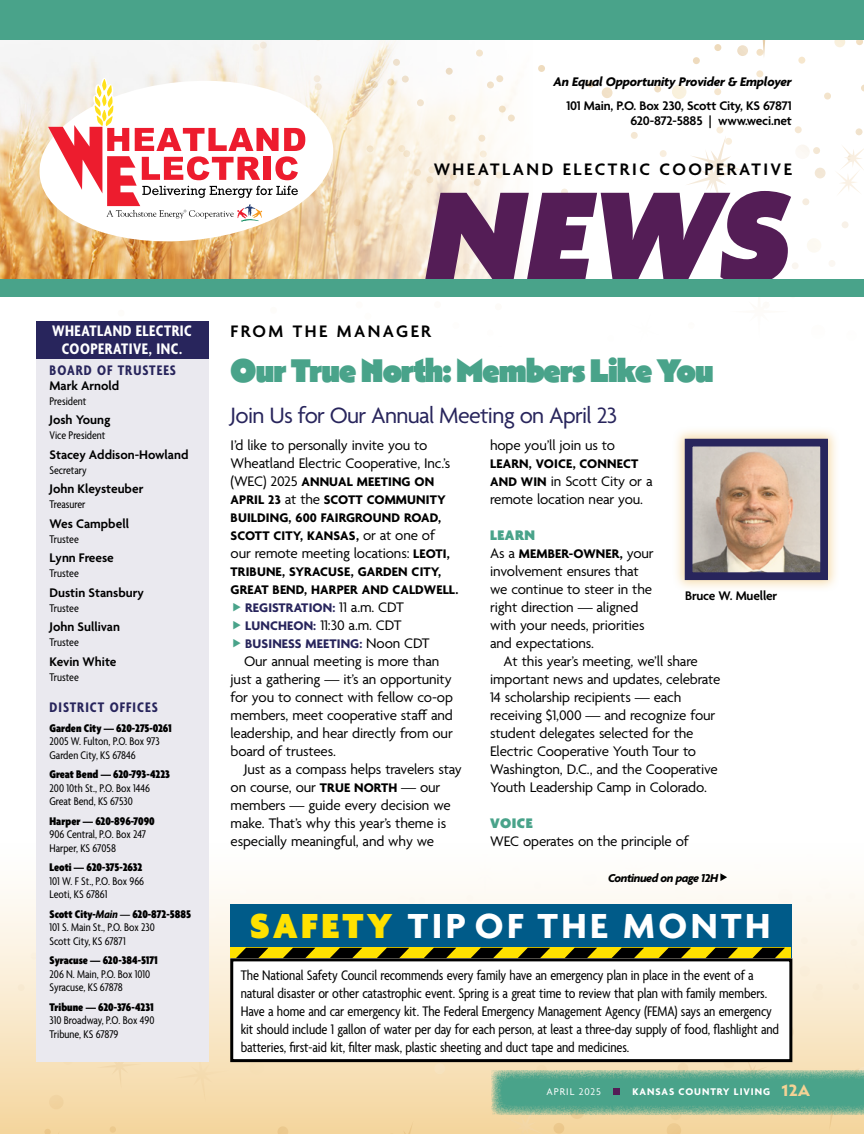
<style>
.page{position:relative;width:864px;height:1134px;background:#fff}
.page>*{position:absolute;margin:0;border:0;box-sizing:border-box;transform-origin:0 0}
.t1{font:italic 900 141.15px "Agenda";color:#541d56}
.t2{font:700 37.65px "Agenda";letter-spacing:.09em;color:#fff}
.t3{font:900 33px "Mendl Sans Dusk";letter-spacing:-.025em;color:#49a38a}
.t4{font:24px "Agenda";letter-spacing:-.03em;color:#28255c}
.t5{font:600 18px "Agenda";letter-spacing:.14em;color:#000}
.t6{font:700 condensed 16.5px/18px "Agenda";letter-spacing:.03em;color:#fff;text-align:center}
.t7{font:15px/18px "Agenda";letter-spacing:-.01em;color:#000}
.t8{font:condensed 15px/18px "Agenda";letter-spacing:-.005em;color:#000}
.t9{font:700 condensed 15px "Agenda";letter-spacing:.07em;color:#28255c}
.t10{font:900 15px "Agenda";letter-spacing:.03em;color:#49a38a}
.t11{font:700 13.5px/18px "Agenda";letter-spacing:.01em;color:#000}
.t12{font:600 13.5px/15px "Agenda";color:#000;text-align:right}
.t13{font:700 13.5px "Agenda";letter-spacing:.01em;color:#28255c}
.t14{font:italic 700 13.5px "Agenda";letter-spacing:-.015em;color:#000}
.t15{font:italic 700 12.3px "Agenda";letter-spacing:-.035em;color:#000}
.t16{font:condensed 12px/13.5px "Agenda";color:#000}
.t17{font:900 condensed 12px "Agenda";color:#000}
.t18{font:700 10.5px "Agenda";letter-spacing:.09em;color:#fff}
.t19{font:10.5px "Agenda";letter-spacing:.09em;color:#fff}
.s1{font-weight:900}
.s2{font-weight:700;font-style:italic}
.s3{font-weight:400;font-size:15px}
.s4{font-weight:700;font-size:13.5px}
.s5{font-weight:400;font-size:15px;color:#000}
.s6{font-weight:700;font-size:13.5px;color:#28255c}
.s7{font-weight:900;color:#ffe100}
.s8{font-family:"Mendl Sans Dusk";font-size:16.5px;color:#f4d295}
</style>
<div class="page">
<svg style="left:693px;top:40px;width:170px;height:19px"></svg>
<svg style="left:208px;top:149px;width:654px;height:209px"></svg>
<svg style="left:0;top:839px;width:864px;height:295px"></svg>
<img style="left:0;top:49px;width:532px;height:230px">
<svg style="left:720px;top:873px;width:7px;height:8px"></svg>
<div style="left:36px;top:324px;width:172px;height:738px;background:#eae9ef"></div>
<div style="left:36px;top:321px;width:172px;height:37px;background:#28255c"></div>
<div style="left:0;top:279px;width:864px;height:18px;background:#49a38a"></div>
<svg style="left:37px;top:222px;width:300px;height:26px"></svg>
<svg style="left:0;top:40px;width:409px;height:182px"></svg>
<div style="left:230px;top:904px;width:562px;height:54px;background:#005b89"></div>
<div style="left:230px;top:948px;width:561px;height:10px;background:#ffe100"></div>
<svg style="left:236px;top:948px;width:32px;height:10px"></svg>
<svg style="left:283px;top:948px;width:32px;height:10px"></svg>
<svg style="left:330px;top:948px;width:32px;height:10px"></svg>
<svg style="left:377px;top:948px;width:32px;height:10px"></svg>
<svg style="left:424px;top:948px;width:32px;height:10px"></svg>
<svg style="left:471px;top:948px;width:32px;height:10px"></svg>
<svg style="left:518px;top:948px;width:32px;height:10px"></svg>
<svg style="left:565px;top:948px;width:32px;height:10px"></svg>
<svg style="left:612px;top:948px;width:32px;height:10px"></svg>
<svg style="left:658px;top:948px;width:33px;height:10px"></svg>
<svg style="left:705px;top:948px;width:33px;height:10px"></svg>
<svg style="left:752px;top:948px;width:33px;height:10px"></svg>
<div style="left:232px;top:960px;width:559px;height:101px;background:#fff"></div>
<div style="left:230px;top:958px;width:562px;height:104px;border:3px solid #000"></div>
<div style="left:671px;top:426px;width:170px;height:167px;background:#f4d295;opacity:.75"></div>
<svg style="left:681px;top:435px;width:151px;height:149px;background:#b19e97"></svg>
<div style="left:0;top:0;width:864px;height:40px;background:#49a38a"></div>
<svg style="left:492px;top:1070px;width:372px;height:45px;background:#60aa8e"></svg>
<div style="left:613px;top:1088px;width:7px;height:7px;background:#541d56"></div>
<p class="t6" style="left:52px;top:323px;width:141px">WHEATLAND ELECTRIC<br>COOPERATIVE, INC.</p>
<p class="t9" style="left:50px;top:362px;width:128px">BOARD OF TRUSTEES</p>
<p class="t12" style="left:50px;top:379px;width:71px">Mark Arnold</p>
<p class="t16" style="left:50px;top:395px;width:38px">President</p>
<p class="t12" style="left:50px;top:413px;width:62px">Josh Young</p>
<p class="t16" style="left:50px;top:429px;width:57px">Vice President</p>
<p class="t12" style="left:50px;top:448px;width:140px">Stacey Addison-Howland</p>
<p class="t16" style="left:50px;top:464px;width:39px">Secretary</p>
<p class="t12" style="left:50px;top:482px;width:95px">John Kleysteuber</p>
<p class="t16" style="left:50px;top:498px;width:38px">Treasurer</p>
<p class="t12" style="left:50px;top:517px;width:81px">Wes Campbell</p>
<p class="t16" style="left:50px;top:533px;width:31px">Trustee</p>
<p class="t12" style="left:50px;top:551px;width:66px">Lynn Freese</p>
<p class="t16" style="left:50px;top:567px;width:31px">Trustee</p>
<p class="t12" style="left:50px;top:586px;width:96px">Dustin Stansbury</p>
<p class="t16" style="left:50px;top:602px;width:31px">Trustee</p>
<p class="t12" style="left:50px;top:620px;width:72px">John Sullivan</p>
<p class="t16" style="left:50px;top:636px;width:31px">Trustee</p>
<p class="t12" style="left:50px;top:655px;width:69px">Kevin White</p>
<p class="t16" style="left:50px;top:671px;width:31px">Trustee</p>
<p class="t9" style="left:50px;top:699px;width:110px">DISTRICT OFFICES</p>
<p class="t17" style="left:50px;top:722px;width:124px">Garden City — 620-275-0261</p>
<p class="t16" style="left:50px;top:735px;width:112px">2005 W. Fulton, P.O. Box 973<br>Garden City, KS 67846</p>
<p class="t17" style="left:50px;top:768px;width:122px">Great Bend — 620-793-4223</p>
<p class="t16" style="left:50px;top:782px;width:102px">200 10th St., P.O. Box 1446<br>Great Bend, KS 67530</p>
<p class="t17" style="left:50px;top:815px;width:107px">Harper — 620-896-7090</p>
<p class="t16" style="left:50px;top:828px;width:98px">906 Central, P.O. Box 247<br>Harper, KS 67058</p>
<p class="t17" style="left:50px;top:861px;width:94px">Leoti — 620-375-2632</p>
<p class="t16" style="left:50px;top:875px;width:96px">101 W. F St., P.O. Box 966<br>Leoti, KS 67861</p>
<p class="t16" style="left:50px;top:908px;width:143px"><span class="s1">Scott City-</span><span class="s2">Main —</span> <span class="s1">620-872-5885<br></span>101 S. Main St., P.O. Box 230<br>Scott City, KS 67871</p>
<p class="t17" style="left:50px;top:954px;width:110px">Syracuse — 620-384-5171</p>
<p class="t16" style="left:50px;top:968px;width:102px">206 N. Main, P.O. Box 1010<br>Syracuse, KS 67878</p>
<p class="t17" style="left:50px;top:1001px;width:106px">Tribune — 620-376-4231</p>
<p class="t16" style="left:50px;top:1014px;width:106px">310 Broadway, P.O. Box 490<br>Tribune, KS 67879</p>
<p class="t14" style="left:554px;top:75px;width:240px">An Equal Opportunity Provider &amp; Employer</p>
<p class="t12" style="left:566px;top:99px;width:227px">101 Main, P.O. Box 230, Scott City, KS 67871<br>620-872-5885 | www.weci.net</p>
<p class="t5" style="left:434px;top:159px;width:360px">WHEATLAND ELECTRIC COOPERATIVE</p>
<h1 class="t1" style="left:426px;top:162px;width:368px">NEWS</h1>
<p class="t5" style="left:231px;top:321px;width:202px">FROM THE MANAGER</p>
<h3 class="t3" style="left:231px;top:349px;width:485px">Our True North: Members Like You</h3>
<h3 class="t4" style="left:231px;top:402px;width:388px">Join Us for Our Annual Meeting on April 23</h3>
<p class="t7" style="left:231px;top:437px;width:221px">I’d like to personally invite you to<br>Wheatland Electric Cooperative, Inc.’s</p>
<p class="t11" style="left:231px;top:474px;width:217px"><span class="s3">(WEC) 2025</span> ANNUAL MEETING ON<br>APRIL 23 <span class="s3">at the</span> SCOTT COMMUNITY<br>BUILDING, 600 FAIRGROUND ROAD,<br>SCOTT CITY, KANSAS, <span class="s3">or at one of</span></p>
<p class="t7" style="left:231px;top:545px;width:221px">our remote meeting locations: <span class="s4">LEOTI,</span></p>
<p class="t11" style="left:231px;top:564px;width:212px">TRIBUNE, SYRACUSE, GARDEN CITY,</p>
<p class="t11" style="left:231px;top:582px;width:229px">GREAT BEND, HARPER AND CALDWELL.</p>
<p class="t13" style="left:245px;top:600px;width:160px">REGISTRATION: <span class="s5">11 a.m. CDT</span></p>
<p class="t7" style="left:245px;top:617px;width:158px"><span class="s6">LUNCHEON:</span> 11:30 a.m. CDT</p>
<p class="t13" style="left:245px;top:636px;width:186px">BUSINESS MEETING: <span class="s5">Noon CDT</span></p>
<p class="t7" style="left:231px;top:653px;width:224px;text-indent:14px">Our annual meeting is more than just a gathering — it’s an opportunity for you to connect with fellow co-op members, meet cooperative staff and leadership, and hear directly from our board of trustees.</p>
<p class="t7" style="left:231px;top:761px;width:233px;text-indent:14px">Just as a compass helps travelers stay on course, our <span class="s4">TRUE NORTH</span> — our members — guide every decision we make. That’s why this year’s theme is especially meaningful, and why we</p>
<p class="t7" style="left:490px;top:437px;width:127px">hope you’ll join us to</p>
<p class="t11" style="left:490px;top:456px;width:150px">LEARN, VOICE, CONNECT</p>
<p class="t7" style="left:490px;top:473px;width:164px"><span class="s4">AND WIN</span> in Scott City or a remote location near you.</p>
<p class="t10" style="left:490px;top:527px;width:47px">LEARN</p>
<p class="t11" style="left:490px;top:546px;width:165px"><span class="s3">As a</span> MEMBER-OWNER, <span class="s3">your</span></p>
<p class="t7" style="left:490px;top:563px;width:164px">involvement ensures that we continue to steer in the right direction — aligned with your needs, priorities and expectations.</p>
<p class="t7" style="left:490px;top:653px;width:232px;text-indent:14px">At this year’s meeting, we’ll share important news and updates, celebrate 14 scholarship recipients — each receiving $1,000 — and recognize four student delegates selected for the Electric Cooperative Youth Tour to Washington, D.C., and the Cooperative Youth Leadership Camp in Colorado.</p>
<p class="t10" style="left:490px;top:815px;width:44px">VOICE</p>
<p class="t7" style="left:490px;top:833px;width:200px">WEC operates on the principle of</p>
<p class="t15" style="left:608px;top:871px;width:112px">Continued on page 12H</p>
<p class="t12" style="left:685px;top:589px;width:94px">Bruce W. Mueller</p>
<h2 class="t2" style="left:250px;top:906px;width:522px"><span class="s7">SAFETY</span> TIP OF THE MONTH</h2>
<p class="t8" style="left:241px;top:967px;width:540px">The National Safety Council recommends every family have an emergency plan in place in the event of a natural disaster or other catastrophic event. Spring is a great time to review that plan with family members.<br>Have a home and car emergency kit. The Federal Emergency Management Agency (FEMA) says an emergency kit should include 1 gallon of water per day for each person, at least a three-day supply of food, flashlight and batteries, first-aid kit, filter mask, plastic sheeting and duct tape and medicines.</p>
<p class="t19" style="left:547px;top:1086px;width:56px">APRIL 2025</p>
<p class="t18" style="left:632px;top:1086px;width:179px">KANSAS COUNTRY LIVING <span class="s8">12A</span></p>
</div>
